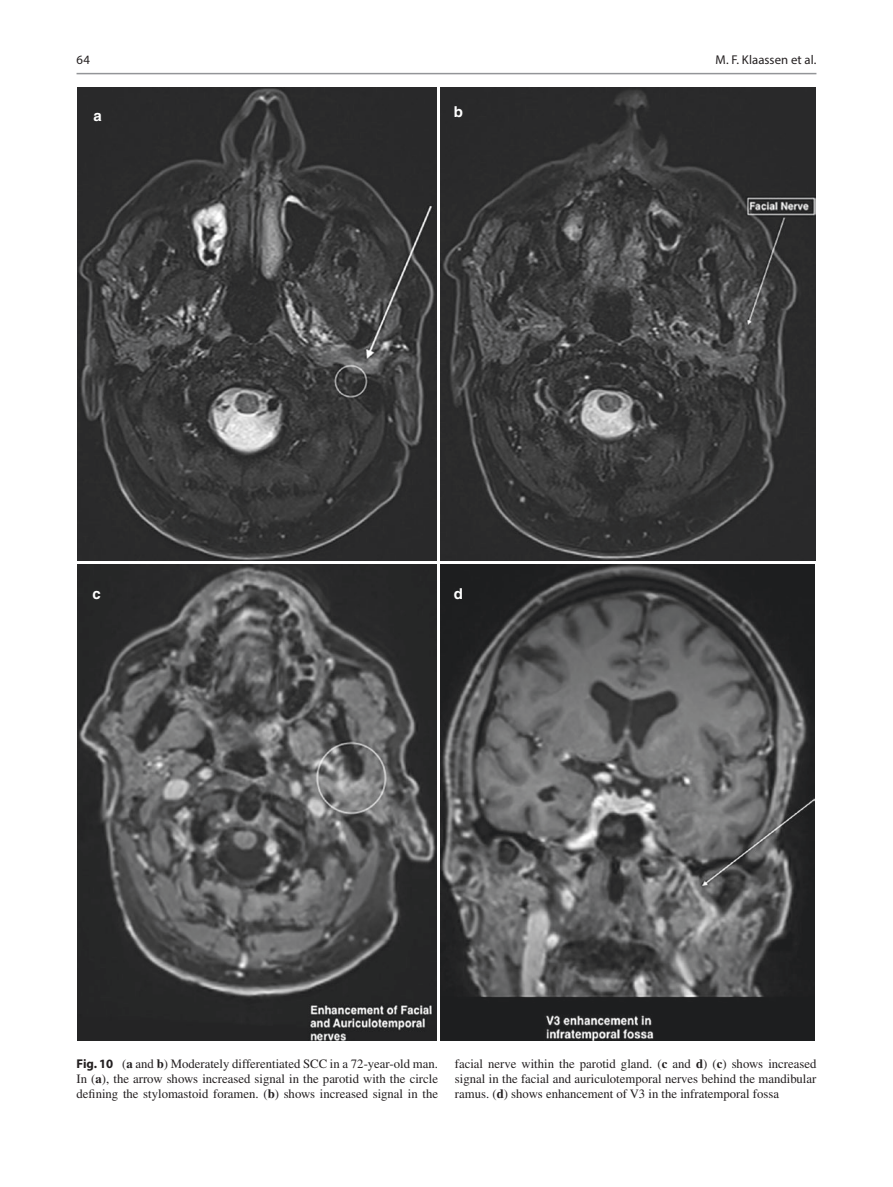
<style>
.page{position:relative;width:893px;height:1187px;background:#fff}
.page>*{position:absolute;margin:0;border:0;box-sizing:border-box;transform-origin:0 0}
.t1{font:15px "Helvetica Bold 5";color:#fff}
.t2{font:12.75px/15px "Times LT Std";color:#231f20;text-align:justify}
.t3{font:12.75px "Myriad Pro Regular 2";letter-spacing:.005em;color:#231f20}
.t4{font:12.75px "Myriad Pro";color:#231f20}
.s1{font-family:"Myriad Pro";font-weight:700}
.s2{font-weight:700}
</style>
<div class="page">
<img style="left:77px;top:88px;width:359px;height:472px">
<img style="left:440px;top:88px;width:376px;height:472px">
<img style="left:77px;top:564px;width:359px;height:475px">
<img style="left:440px;top:564px;width:375px;height:475px">
<hr style="left:77px;top:73px;width:739px;height:1px;background:#939598">
<p class="t4" style="left:77px;top:52px;width:15px">64</p>
<p class="t1" style="left:94px;top:107px;width:10px">a</p>
<p class="t1" style="left:454px;top:103px;width:11px">b</p>
<p class="t1" style="left:93px;top:584px;width:10px">c</p>
<p class="t1" style="left:454px;top:584px;width:11px">d</p>
<p class="t3" style="left:716px;top:52px;width:102px">M. F. Klaassen et al.</p>
<p class="t2" style="left:77px;top:1055px;width:363px"><span class="s1">Fig. 10</span> (<span class="s2">a</span> and <span class="s2">b</span>) Moderately differentiated SCC in a 72-year-old man.<br>In (<span class="s2">a</span>), the arrow shows increased signal in the parotid with the circle defining the stylomastoid foramen. (<span class="s2">b</span>) shows increased signal in the</p>
<p class="t2" style="left:455px;top:1055px;width:363px">facial nerve within the parotid gland. (<span class="s2">c</span> and <span class="s2">d</span>) (<span class="s2">c</span>) shows increased signal in the facial and auriculotemporal nerves behind the mandibular ramus. (<span class="s2">d</span>) shows enhancement of V3 in the infratemporal fossa</p>
</div>
